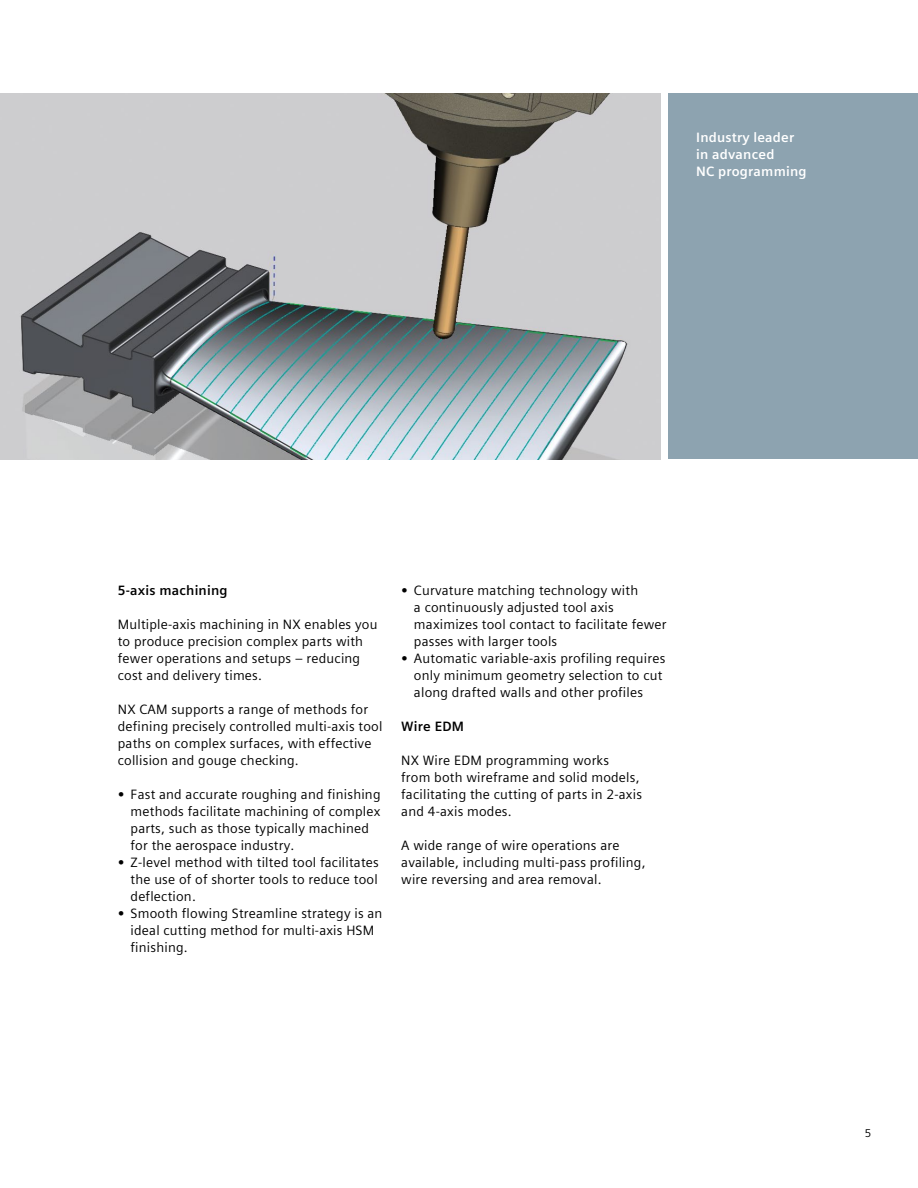
<style>
.page{position:relative;width:918px;height:1188px;background:#fff}
.page>*{position:absolute;margin:0;border:0;box-sizing:border-box;transform-origin:0 0}
._03__Copy_Roman_9pt{font:13.5px/17px "Siemens Sans Global";letter-spacing:.015em;color:#000}
.caption_photo_bold_w{font:700 13.5px "Siemens Sans Global";letter-spacing:.015em;color:#fff}
._02__Subhead___9pt_0{font:700 13.5px "Siemens Sans Global";letter-spacing:.015em;color:#000}
.t1{font:11.25px "Siemens Sans Global";color:#000}
.s1{font-weight:700}
</style>
<div class="page">
<div style="left:669px;top:93px;width:249px;height:366px;background:#8da3b0"></div>
<img style="left:0;top:93px;width:660px;height:366px">
<p class="caption_photo_bold_w" style="left:696px;top:127px;width:100px">Industry leader</p>
<p class="caption_photo_bold_w" style="left:696px;top:144px;width:80px">in advanced</p>
<p class="caption_photo_bold_w" style="left:696px;top:161px;width:112px">NC programming</p>
<p class="_02__Subhead___9pt_0" style="left:118px;top:580px;width:111px">5-axis machining</p>
<p class="_03__Copy_Roman_9pt" style="left:118px;top:616px;width:261px">Multiple-axis machining in NX enables you to produce precision complex parts with fewer operations and setups – reducing cost and delivery times.</p>
<p class="_03__Copy_Roman_9pt" style="left:118px;top:701px;width:266px">NX CAM supports a range of methods for defining precisely controlled multi-axis tool paths on complex surfaces, with effective collision and gouge checking.</p>
<p class="_03__Copy_Roman_9pt" style="left:131px;top:786px;width:252px;text-indent:-13px"><span class="s1">•</span> Fast and accurate roughing and finishing methods facilitate machining of complex parts, such as those typically machined for the aerospace industry.</p>
<p class="_03__Copy_Roman_9pt" style="left:131px;top:854px;width:250px;text-align:justify;text-indent:-13px"><span class="s1">•</span> Z-level method with tilted tool facilitates the use of of shorter tools to reduce tool deflection.</p>
<p class="_03__Copy_Roman_9pt" style="left:131px;top:905px;width:253px;text-indent:-13px"><span class="s1">•</span> Smooth flowing Streamline strategy is an ideal cutting method for multi-axis HSM finishing.</p>
<p class="_03__Copy_Roman_9pt" style="left:414px;top:582px;width:254px;text-indent:-13px"><span class="s1">•</span> Curvature matching technology with<br>a continuously adjusted tool axis maximizes tool contact to facilitate fewer passes with larger tools</p>
<p class="_03__Copy_Roman_9pt" style="left:414px;top:650px;width:253px;text-indent:-13px"><span class="s1">•</span> Automatic variable-axis profiling requires only minimum geometry selection to cut along drafted walls and other profiles</p>
<p class="_02__Subhead___9pt_0" style="left:401px;top:716px;width:64px">Wire EDM</p>
<p class="_03__Copy_Roman_9pt" style="left:401px;top:752px;width:242px">NX Wire EDM programming works<br>from both wireframe and solid models, facilitating the cutting of parts in 2-axis and 4-axis modes.</p>
<p class="_03__Copy_Roman_9pt" style="left:401px;top:837px;width:246px">A wide range of wire operations are available, including multi-pass profiling, wire reversing and area removal.</p>
<p class="t1" style="left:865px;top:1125px;width:8px">5</p>
</div>
